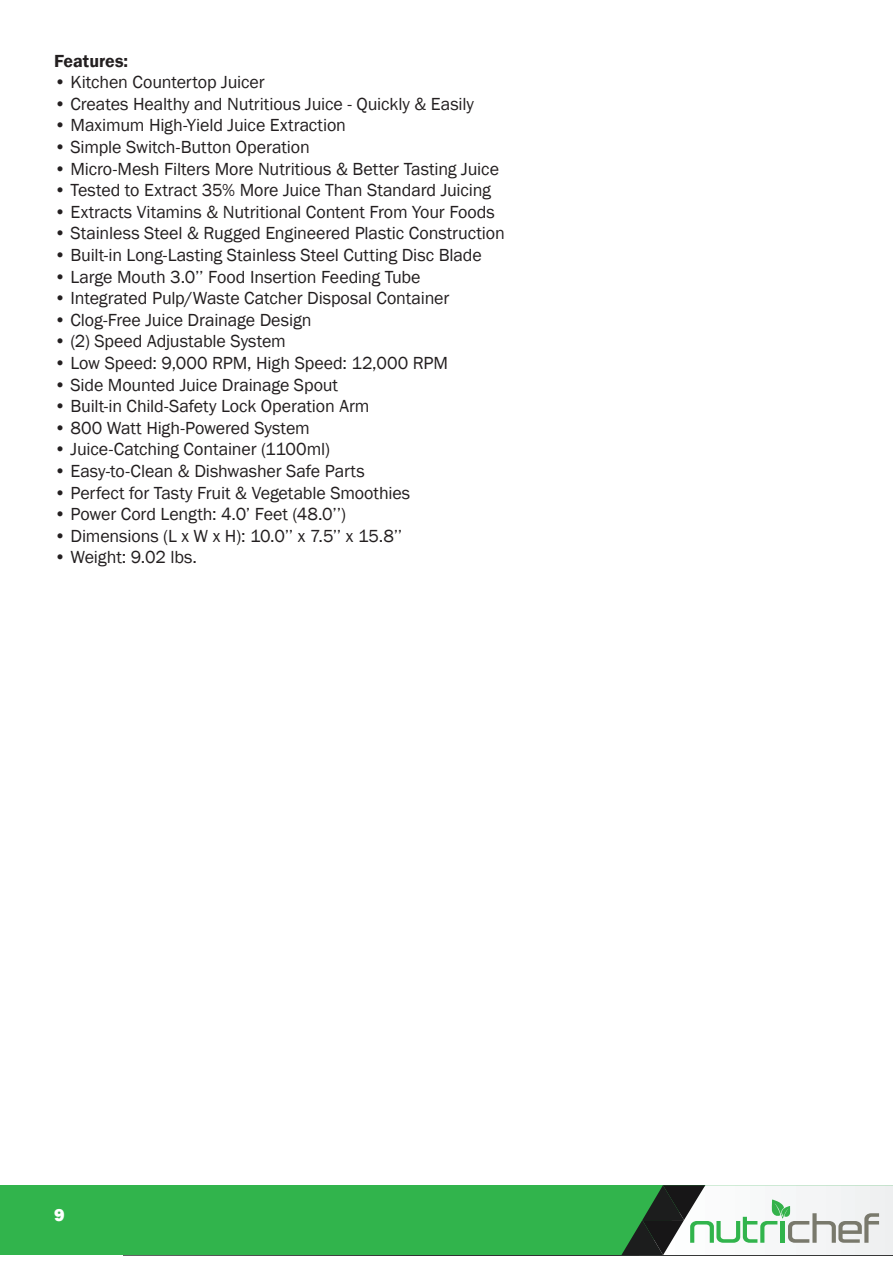
<style>
.page{position:relative;width:893px;height:1263px;background:#fff}
.page>*{position:absolute;margin:0;border:0;box-sizing:border-box;transform-origin:0 0}
.t1{font:18px "Franklin Gothic";letter-spacing:-.01em;color:#231f20}
.t2{font:600 18px "Franklin Gothic";color:#231f20}
.t3{font:800 18px "Franklin Gothic";color:#fff}
</style>
<div class="page">
<div style="left:0;top:1185px;width:893px;height:70px;background:#31b44c"></div>
<svg style="left:621px;top:1185px;width:272px;height:70px;background:#b1c5b6"></svg>
<p class="t2" style="left:54px;top:50px;width:76px">Features:</p>
<p class="t1" style="left:54px;top:71px;width:212px">• Kitchen Countertop Juicer</p>
<p class="t1" style="left:54px;top:93px;width:421px">• Creates Healthy and Nutritious Juice - Quickly &amp; Easily</p>
<p class="t1" style="left:54px;top:114px;width:293px">• Maximum High-Yield Juice Extraction</p>
<p class="t1" style="left:54px;top:136px;width:257px">• Simple Switch-Button Operation</p>
<p class="t1" style="left:54px;top:157px;width:447px">• Micro-Mesh Filters More Nutritious &amp; Better Tasting Juice</p>
<p class="t1" style="left:54px;top:179px;width:439px">• Tested to Extract 35% More Juice Than Standard Juicing</p>
<p class="t1" style="left:54px;top:201px;width:442px">• Extracts Vitamins &amp; Nutritional Content From Your Foods</p>
<p class="t1" style="left:54px;top:222px;width:452px">• Stainless Steel &amp; Rugged Engineered Plastic Construction</p>
<p class="t1" style="left:54px;top:244px;width:429px">• Built-in Long-Lasting Stainless Steel Cutting Disc Blade</p>
<p class="t1" style="left:54px;top:265px;width:368px">• Large Mouth 3.0’’ Food Insertion Feeding Tube</p>
<p class="t1" style="left:54px;top:287px;width:397px">• Integrated Pulp/Waste Catcher Disposal Container</p>
<p class="t1" style="left:54px;top:309px;width:259px">• Clog-Free Juice Drainage Design</p>
<p class="t1" style="left:54px;top:330px;width:233px">• (2) Speed Adjustable System</p>
<p class="t1" style="left:54px;top:352px;width:395px">• Low Speed: 9,000 RPM, High Speed: 12,000 RPM</p>
<p class="t1" style="left:54px;top:373px;width:286px">• Side Mounted Juice Drainage Spout</p>
<p class="t1" style="left:54px;top:395px;width:317px">• Built-in Child-Safety Lock Operation Arm</p>
<p class="t1" style="left:54px;top:417px;width:257px">• 800 Watt High-Powered System</p>
<p class="t1" style="left:54px;top:438px;width:278px">• Juice-Catching Container (1100ml)</p>
<p class="t1" style="left:54px;top:460px;width:312px">• Easy-to-Clean &amp; Dishwasher Safe Parts</p>
<p class="t1" style="left:54px;top:481px;width:358px">• Perfect for Tasty Fruit &amp; Vegetable Smoothies</p>
<p class="t1" style="left:54px;top:503px;width:294px">• Power Cord Length: 4.0’ Feet (48.0’’)</p>
<p class="t1" style="left:54px;top:525px;width:350px">• Dimensions (L x W x H): 10.0’’ x 7.5’’ x 15.8’’</p>
<p class="t1" style="left:54px;top:546px;width:145px">• Weight: 9.02 lbs.</p>
<p class="t3" style="left:54px;top:1204px;width:12px">9</p>
</div>
